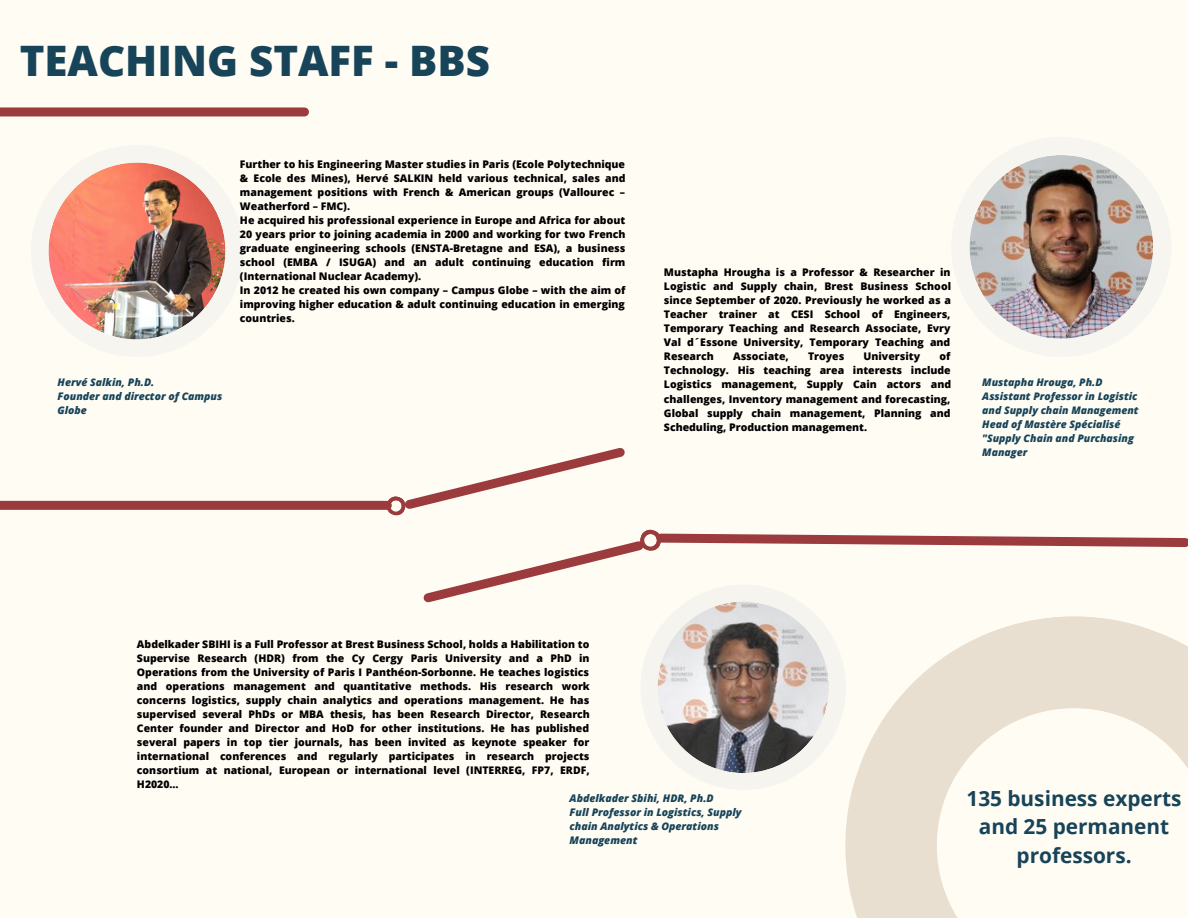
<style>
.page{position:relative;width:1188px;height:918px;background:#fffcf4}
.page>*{position:absolute;margin:0;border:0;box-sizing:border-box;transform-origin:0 0}
.t1{font:800 42px "Open Sans";color:#174459}
.t2{font:700 20.85px/28.7px "Open Sans";color:#174459;text-align:center}
.t3{font:800 10.5px/14.1px "Open Sans";color:#000;text-align:justify}
.t4{font:italic 800 10.5px/14px "Open Sans";color:#174459}
</style>
<div class="page">
<div style="left:0;top:107px;width:305px;height:9px;background:#9b3b3e"></div>
<img style="left:48px;top:162px;width:178px;height:178px">
<img style="left:969px;top:155px;width:185px;height:184px">
<svg style="left:384px;top:448px;width:241px;height:68px"></svg>
<div style="left:0;top:501px;width:387px;height:9px;background:#9b3b3e"></div>
<svg style="left:423px;top:529px;width:765px;height:245px"></svg>
<svg style="left:782px;top:554px;width:406px;height:220px"></svg>
<svg style="left:804px;top:556px;width:384px;height:362px"></svg>
<h1 class="t1" style="left:20px;top:31px;width:472px">TEACHING STAFF - BBS</h1>
<p class="t3" style="left:240px;top:157px;width:387px;text-align:left">Further to his Engineering Master studies in Paris (Ecole Polytechnique &amp; Ecole des Mines), Hervé SALKIN held various technical, sales and management positions with French &amp; American groups (Vallourec – Weatherford – FMC).<br>He acquired his professional experience in Europe and Africa for about 20 years prior to joining academia in 2000 and working for two French graduate engineering schools (ENSTA-Bretagne and ESA), a business school (EMBA / ISUGA) and an adult continuing education firm (International Nuclear Academy).<br>In 2012 he created his own company – Campus Globe – with the aim of improving higher education &amp; adult continuing education in emerging countries.</p>
<p class="t4" style="left:58px;top:375px;width:166px">Hervé Salkin, Ph.D.<br>Founder and director of Campus<br>Globe</p>
<p class="t3" style="left:664px;top:265px;width:289px">Mustapha Hrougha is a Professor &amp; Researcher in Logistic and Supply chain, Brest Business School since September of 2020. Previously he worked as a Teacher trainer at CESI School of Engineers, Temporary Teaching and Research Associate, Evry Val d´Essone University, Temporary Teaching and Research</p>
<p class="t3" style="left:733px;top:349px;width:57px">Associate,</p>
<p class="t3" style="left:808px;top:349px;width:38px">Troyes</p>
<p class="t3" style="left:864px;top:349px;width:58px">University</p>
<p class="t3" style="left:664px;top:349px;width:289px;text-indent:275px">of Technology. His teaching area interests include Logistics management, Supply Cain actors and challenges, Inventory management and forecasting, Global supply chain management, Planning and Scheduling, Production management.</p>
<p class="t4" style="left:982px;top:375px;width:158px">Mustapha Hrouga, Ph.D<br>Assistant Professor in Logistic and Supply chain Management<br>Head of Mastère Spécialisé "Supply Chain and Purchasing<br>Manager</p>
<p class="t3" style="left:137px;top:637px;width:455px">Abdelkader SBIHI is a Full Professor at Brest Business School, holds a Habilitation to Supervise Research (HDR) from the Cy Cergy Paris University and a PhD in Operations from the University of Paris I Panthéon-Sorbonne. He teaches logistics and operations management and quantitative methods. His research work concerns logistics, supply chain analytics and operations management. He has supervised several PhDs or MBA thesis, has been Research Director, Research Center founder and Director and HoD for other institutions. He has published several papers in top tier journals, has been invited as keynote speaker for international conferences and regularly participates in research projects consortium at national, European or international level (INTERREG, FP7, ERDF, H2020...</p>
<p class="t4" style="left:570px;top:791px;width:174px">Abdelkader Sbihi, HDR, Ph.D<br>Full Professor in Logistics, Supply chain Analytics &amp; Operations<br>Management</p>
<h2 class="t2" style="left:966px;top:783px;width:217px">135 business experts and 25 permanent professors.</h2>
</div>
